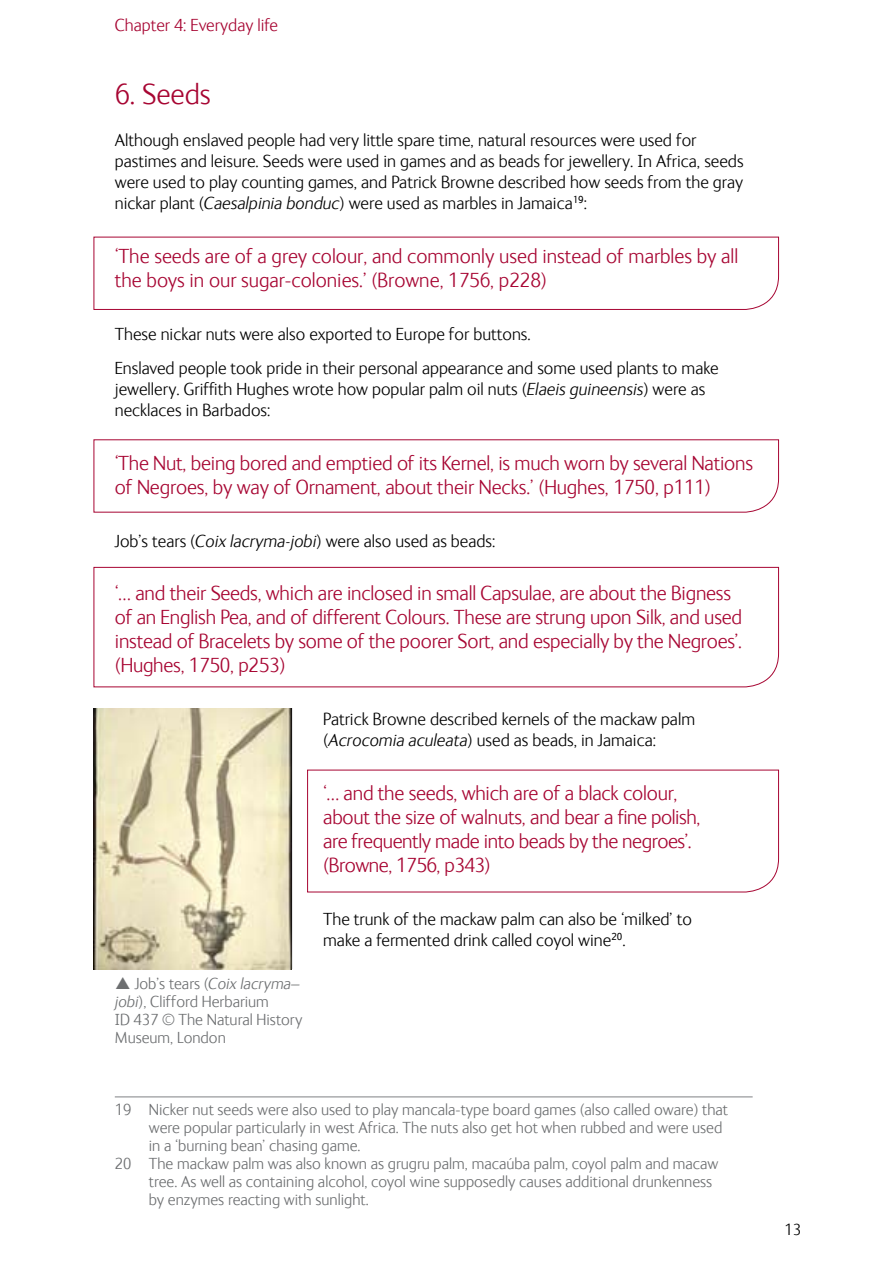
<style>
.page{position:relative;width:893px;height:1263px;background:#fff}
.page>*{position:absolute;margin:0;border:0;box-sizing:border-box;transform-origin:0 0}
.t1{font:300 30px "NHM Ingrid";color:#a70532}
.t2{font:300 21px/24px "NHM Ingrid";letter-spacing:-.01em;color:#a70532}
.t3{font:300 18px/21px "NHM Ingrid";color:#000}
.t4{font:300 18px "NHM Ingrid";color:#a70532}
.t5{font:300 16.5px/18px "NHM Ingrid";color:#6d6f71}
.t6{font:300 16.5px "NHM Ingrid";color:#000}
.s1{font-style:italic}
</style>
<div class="page">
<hr style="left:115px;top:1096px;width:638px;height:1px;background:#808285">
<svg style="left:93px;top:567px;width:686px;height:121px"></svg>
<svg style="left:93px;top:236px;width:686px;height:74px"></svg>
<svg style="left:93px;top:439px;width:686px;height:74px"></svg>
<img style="left:94px;top:709px;width:197px;height:260px">
<svg style="left:307px;top:769px;width:472px;height:124px"></svg>
<p class="t4" style="left:115px;top:16px;width:165px">Chapter 4: Everyday life</p>
<h1 class="t1" style="left:115px;top:79px;width:98px">6. Seeds</h1>
<p class="t3" style="left:115px;top:130px;width:630px">Although enslaved people had very little spare time, natural resources were used for pastimes and leisure. Seeds were used in games and as beads for jewellery. In Africa, seeds were used to play counting games, and Patrick Browne described how seeds from the gray nickar plant (<span class="s1">Caesalpinia bonduc</span>) were used as marbles in Jamaica<sup>19</sup>:</p>
<p class="t2" style="left:115px;top:245px;width:625px">‘The seeds are of a grey colour, and commonly used instead of marbles by all the boys in our sugar-colonies.’ (Browne, 1756, p228)</p>
<p class="t3" style="left:115px;top:318px;width:605px;line-height:33.8px">These nickar nuts were also exported to Europe for buttons.<br>Enslaved people took pride in their personal appearance and some used plants to make</p>
<p class="t3" style="left:115px;top:379px;width:592px">jewellery. Griffith Hughes wrote how popular palm oil nuts (<span class="s1">Elaeis guineensis</span>) were as necklaces in Barbados:</p>
<p class="t2" style="left:115px;top:451px;width:640px">‘The Nut, being bored and emptied of its Kernel, is much worn by several Nations of Negroes, by way of Ornament, about their Necks.’ (Hughes, 1750, p111)</p>
<p class="t3" style="left:115px;top:530px;width:382px">Job’s tears (<span class="s1">Coix lacryma-jobi</span>) were also used as beads:</p>
<p class="t2" style="left:115px;top:582px;width:629px">‘… and their Seeds, which are inclosed in small Capsulae, are about the Bigness of an English Pea, and of different Colours. These are strung upon Silk, and used instead of Bracelets by some of the poorer Sort, and especially by the Negroes’. (Hughes, 1750, p253)</p>
<p class="t3" style="left:323px;top:709px;width:373px">Patrick Browne described kernels of the mackaw palm (<span class="s1">Acrocomia aculeata</span>) used as beads, in Jamaica:</p>
<p class="t2" style="left:323px;top:781px;width:379px">‘… and the seeds, which are of a black colour, about the size of walnuts, and bear a fine polish, are frequently made into beads by the negroes’. (Browne, 1756, p343)</p>
<p class="t3" style="left:323px;top:909px;width:370px">The trunk of the mackaw palm can also be ‘milked’ to make a fermented drink called coyol wine<sup>20</sup>.</p>
<p class="t5" style="left:115px;top:975px;width:189px;text-indent:20px">Job’s tears (<span class="s1">Coix lacryma– jobi</span>), Clifford Herbarium<br>ID 437 © The Natural History<br>Museum, London</p>
<p class="t5" style="left:115px;top:1101px;width:615px">19 Nicker nut seeds were also used to play mancala-type board games (also called oware) that</p>
<p class="t5" style="left:149px;top:1119px;width:575px">were popular particularly in west Africa. The nuts also get hot when rubbed and were used</p>
<p class="t5" style="left:149px;top:1137px;width:213px">in a ‘burning bean’ chasing game.</p>
<p class="t5" style="left:115px;top:1155px;width:605px">20 The mackaw palm was also known as grugru palm, macaúba palm, coyol palm and macaw</p>
<p class="t5" style="left:149px;top:1173px;width:565px">tree. As well as containing alcohol, coyol wine supposedly causes additional drunkenness</p>
<p class="t5" style="left:149px;top:1191px;width:221px">by enzymes reacting with sunlight.</p>
<p class="t6" style="left:785px;top:1221px;width:18px">13</p>
</div>
